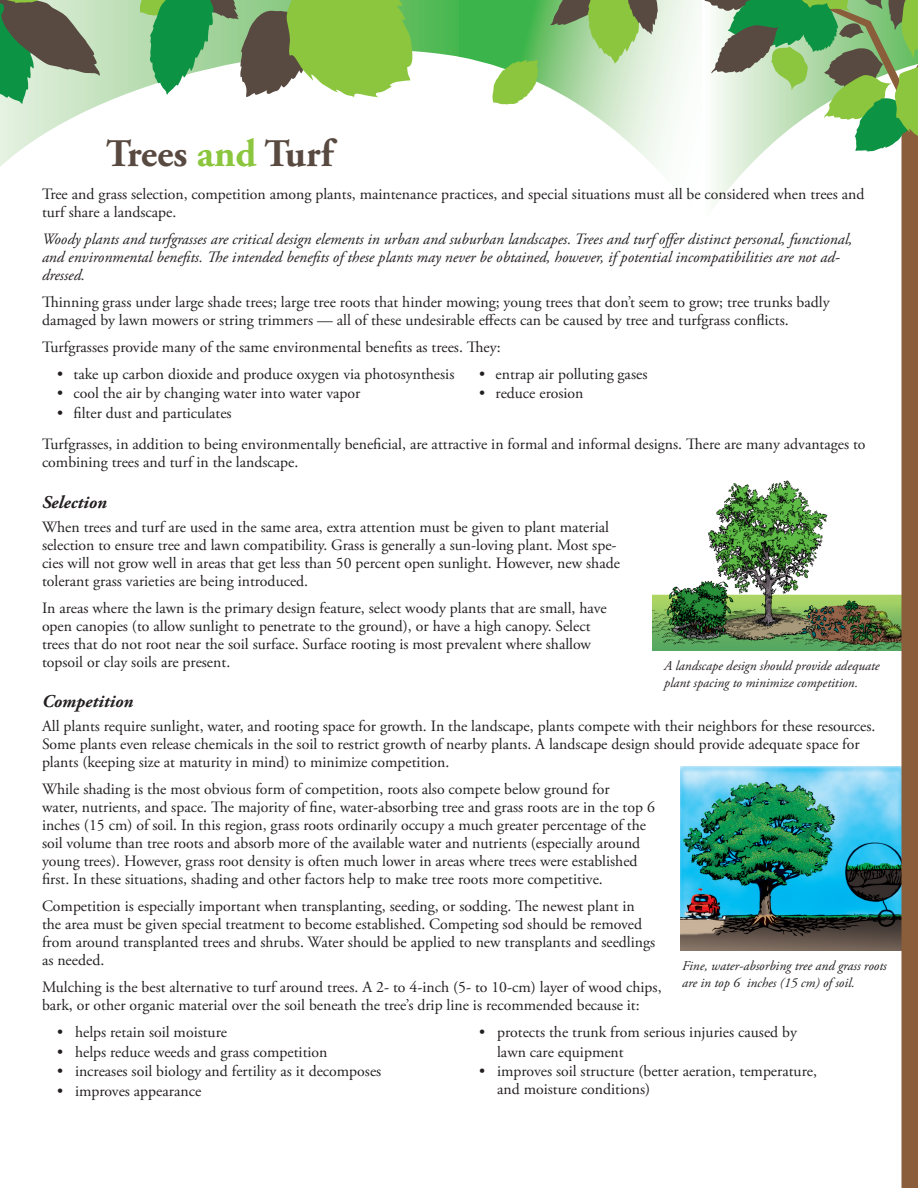
<style>
.page{position:relative;width:918px;height:1188px;background:#fff}
.page>*{position:absolute;margin:0;border:0;box-sizing:border-box;transform-origin:0 0}
.t1{font:700 39px "Adobe Garamond Pro";color:#594a41}
.subtitles{font:italic 700 18px "Adobe Garamond Pro";color:#231f20}
.body{font:15.75px/18px "Adobe Garamond Pro";color:#231f20}
.body-2{font:italic 15.75px/18px "Adobe Garamond Pro";color:#231f20}
.Captions{font:italic 13.5px/16.5px "Adobe Garamond Pro";color:#231f20}
.s1{color:#8bc63e}
</style>
<div class="page">
<img style="left:681px;top:767px;width:221px;height:184px">
<img style="left:652px;top:468px;width:250px;height:182px">
<svg style="left:0;top:0;width:459px;height:167px"></svg>
<svg style="left:459px;top:0;width:224px;height:168px"></svg>
<svg style="left:715px;top:152px;width:187px;height:71px"></svg>
<div style="left:902px;top:127px;width:16px;height:1061px;background:#8a5d3b"></div>
<svg style="left:492px;top:60px;width:47px;height:45px"></svg>
<svg style="left:550px;top:0;width:109px;height:64px;background:#93b772"></svg>
<svg style="left:0;top:0;width:101px;height:104px;background:#7e997b"></svg>
<svg style="left:683px;top:0;width:235px;height:152px"></svg>
<svg style="left:140px;top:0;width:275px;height:97px;background:#83b569"></svg>
<p class="t1" style="left:106px;top:131px;width:228px">Trees <span class="s1">and</span> Turf</p>
<p class="body" style="left:42px;top:185px;width:824px">Tree and grass selection, competition among plants, maintenance practices, and special situations must all be considered when trees and turf share a landscape.</p>
<p class="body-2" style="left:42px;top:230px;width:812px">Woody plants and turfgrasses are critical design elements in urban and suburban landscapes. Trees and turf offer distinct personal, functional, and environmental benefits. The intended benefits of these plants may never be obtained, however, if potential incompatibilities are not ad&shy;dressed.</p>
<p class="body" style="left:42px;top:293px;width:789px">Thinning grass under large shade trees; large tree roots that hinder mowing; young trees that don’t seem to grow; tree trunks badly damaged by lawn mowers or string trimmers — all of these undesirable effects can be caused by tree and turfgrass conflicts.</p>
<p class="body" style="left:42px;top:338px;width:460px">Turfgrasses provide many of the same environmental benefits as trees. They:</p>
<p class="body" style="left:57px;top:365px;width:399px">• take up carbon dioxide and produce oxygen via photosynthesis</p>
<p class="body" style="left:57px;top:385px;width:305px">• cool the air by changing water into water vapor</p>
<p class="body" style="left:57px;top:404px;width:176px">• filter dust and particulates</p>
<p class="body" style="left:479px;top:365px;width:170px">• entrap air polluting gases</p>
<p class="body" style="left:479px;top:385px;width:106px">• reduce erosion</p>
<p class="body" style="left:42px;top:436px;width:825px">Turfgrasses, in addition to being environmentally beneficial, are attractive in formal and informal designs. There are many advantages to combining trees and turf in the landscape.</p>
<p class="subtitles" style="left:42px;top:492px;width:67px">Selection</p>
<p class="body" style="left:42px;top:518px;width:580px">When trees and turf are used in the same area, extra attention must be given to plant material selection to ensure tree and lawn compatibility. Grass is generally a sun-loving plant. Most spe&shy;cies will not grow well in areas that get less than 50 percent open sunlight. However, new shade tolerant grass varieties are being introduced.</p>
<p class="body" style="left:42px;top:599px;width:566px">In areas where the lawn is the primary design feature, select woody plants that are small, have open canopies (to allow sunlight to penetrate to the ground), or have a high canopy. Select trees that do not root near the soil surface. Surface rooting is most prevalent where shallow topsoil or clay soils are present.</p>
<p class="subtitles" style="left:42px;top:691px;width:93px">Competition</p>
<p class="body" style="left:42px;top:718px;width:835px">All plants require sunlight, water, and rooting space for growth. In the landscape, plants compete with their neighbors for these resources.<br>Some plants even release chemicals in the soil to restrict growth of nearby plants. A landscape design should provide adequate space for plants (keeping size at maturity in mind) to minimize competition.</p>
<p class="body" style="left:42px;top:781px;width:614px">While shading is the most obvious form of competition, roots also compete below ground for<br>water, nutrients, and space. The majority of fine, water-absorbing tree and grass roots are in the top 6 inches (15 cm) of soil. In this region, grass roots ordinarily occupy a much greater percentage of the soil volume than tree roots and absorb more of the available water and nutrients (especially around young trees). However, grass root density is often much lower in areas where trees were established first. In these situations, shading and other factors help to make tree roots more competitive.</p>
<p class="body" style="left:42px;top:898px;width:615px">Competition is especially important when transplanting, seeding, or sodding. The newest plant in the area must be given special treatment to become established. Competing sod should be removed from around transplanted trees and shrubs. Water should be applied to new transplants and seedlings as needed.</p>
<p class="body" style="left:42px;top:979px;width:621px">Mulching is the best alternative to turf around trees. A 2- to 4-inch (5- to 10-cm) layer of wood chips, bark, or other organic material over the soil beneath the tree’s drip line is recommended because it:</p>
<p class="body" style="left:57px;top:1024px;width:172px">• helps retain soil moisture</p>
<p class="body" style="left:57px;top:1043px;width:272px">• helps reduce weeds and grass competition</p>
<p class="body" style="left:57px;top:1063px;width:326px">• increases soil biology and fertility as it decomposes</p>
<p class="body" style="left:57px;top:1082px;width:146px">• improves appearance</p>
<p class="Captions" style="left:664px;top:658px;width:217px">A landscape design should provide adequate plant spacing to minimize competition.</p>
<p class="Captions" style="left:682px;top:958px;width:206px">Fine, water-absorbing tree and grass roots are in top 6 inches (15 cm) of soil.</p>
<p class="body" style="left:479px;top:1024px;width:319px">• protects the trunk from serious injuries caused by</p>
<p class="body" style="left:497px;top:1043px;width:128px">lawn care equipment</p>
<p class="body" style="left:497px;top:1063px;width:321px;text-indent:-18px">• improves soil structure (better aeration, temperature, and moisture conditions)</p>
</div>
